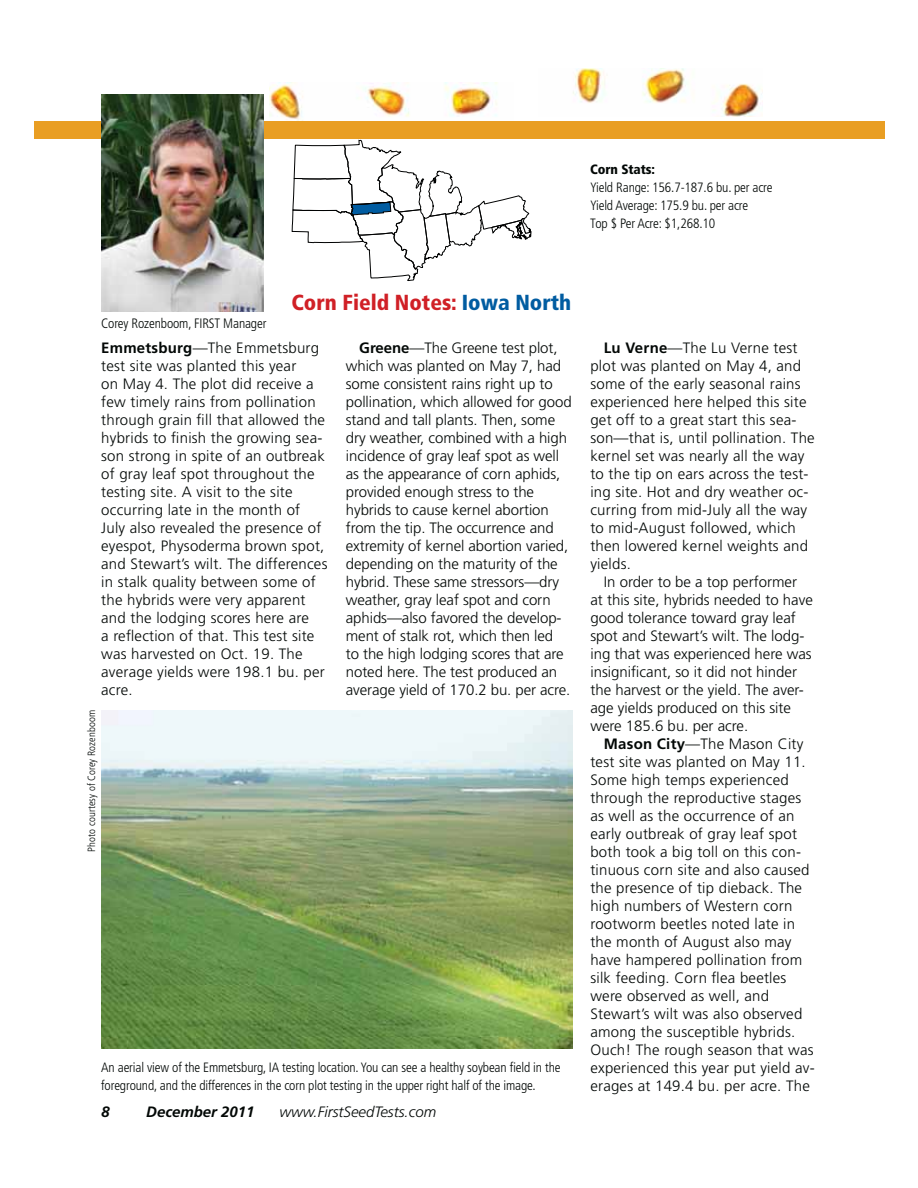
<style>
.page{position:relative;width:918px;height:1188px;background:#fff}
.page>*{position:absolute;margin:0;border:0;box-sizing:border-box;transform-origin:0 0}
.t1{font:900 condensed 21.75px "Frutiger";color:#d02026}
.t2{font:300 15px/18px "Frutiger";letter-spacing:.015em;color:#030806}
.t3{font:300 15px/18px "Frutiger";letter-spacing:-.005em;color:#030806}
.t4{font:italic 300 15px "Frutiger";color:#030806}
.t5{font:italic 700 15px "Frutiger";color:#030806}
.t6{font:300 condensed 13.65px "Frutiger";letter-spacing:-.01em;color:#030806}
.t7{font:300 condensed 13.5px/18px "Frutiger";letter-spacing:-.01em;color:#030806}
.t8{font:900 condensed 13.5px "Frutiger";letter-spacing:-.01em;color:#030806}
.t9{font:300 condensed 10.5px "Frutiger";letter-spacing:.01em;color:#030806}
.s1{color:#005ca1}
.s2{font-weight:700}
</style>
<div class="page">
<div style="left:34px;top:121px;width:850px;height:18px;background:#e99e23"></div>
<img style="left:269px;top:83px;width:228px;height:38px">
<img style="left:573px;top:68px;width:189px;height:49px">
<img style="left:101px;top:94px;width:162px;height:217px">
<svg style="left:292px;top:140px;width:239px;height:141px"></svg>
<img style="left:101px;top:710px;width:471px;height:338px">
<p class="t6" style="left:101px;top:317px;width:167px">Corey Rozenboom, FIRST Manager</p>
<p class="t8" style="left:590px;top:164px;width:66px">Corn Stats:</p>
<p class="t7" style="left:590px;top:179px;width:184px">Yield Range: 156.7-187.6 bu. per acre<br>Yield Average: 175.9 bu. per acre<br>Top $ Per Acre: $1,268.10</p>
<h1 class="t1" style="left:291px;top:294px;width:282px">Corn Field Notes: <span class="s1">Iowa North</span></h1>
<p class="t2" style="left:101px;top:339px;width:228px"><span class="s2">Emmetsburg</span>—The Emmetsburg test site was planted this year<br>on May 4. The plot did receive a few timely rains from pollination through grain fill that allowed the hybrids to finish the growing sea&shy;son strong in spite of an outbreak of gray leaf spot throughout the testing site. A visit to the site occurring late in the month of<br>July also revealed the presence of eyespot, Physoderma brown spot, and Stewart’s wilt. The differences in stalk quality between some of the hybrids were very apparent and the lodging scores here are<br>a reflection of that. This test site was harvested on Oct. 19. The average yields were 198.1 bu. per acre.</p>
<p class="t3" style="left:346px;top:339px;width:227px;text-indent:14px"><span class="s2">Greene</span>—The Greene test plot, which was planted on May 7, had some consistent rains right up to pollination, which allowed for good stand and tall plants. Then, some dry weather, combined with a high incidence of gray leaf spot as well as the appearance of corn aphids, provided enough stress to the hybrids to cause kernel abortion from the tip. The occurrence and extremity of kernel abortion varied, depending on the maturity of the hybrid. These same stressors—dry weather, gray leaf spot and corn aphids—also favored the develop&shy;ment of stalk rot, which then led<br>to the high lodging scores that are noted here. The test produced an average yield of 170.2 bu. per acre.</p>
<p class="t2" style="left:590px;top:339px;width:226px;text-indent:14px"><span class="s2">Lu Verne</span>—The Lu Verne test plot was planted on May 4, and some of the early seasonal rains experienced here helped this site get off to a great start this sea&shy;son—that is, until pollination. The kernel set was nearly all the way to the tip on ears across the test&shy;ing site. Hot and dry weather oc&shy;curring from mid-July all the way to mid-August followed, which then lowered kernel weights and yields.</p>
<p class="t2" style="left:590px;top:573px;width:224px;text-indent:14px">In order to be a top performer at this site, hybrids needed to have good tolerance toward gray leaf spot and Stewart’s wilt. The lodg&shy;ing that was experienced here was insignificant, so it did not hinder the harvest or the yield. The aver&shy;age yields produced on this site were 185.6 bu. per acre.</p>
<p class="t2" style="left:590px;top:735px;width:226px;text-indent:14px"><span class="s2">Mason City</span>—The Mason City test site was planted on May 11.<br>Some high temps experienced through the reproductive stages as well as the occurrence of an early outbreak of gray leaf spot both took a big toll on this con&shy;tinuous corn site and also caused the presence of tip dieback. The high numbers of Western corn rootworm beetles noted late in the month of August also may have hampered pollination from silk feeding. Corn flea beetles were observed as well, and<br>Stewart’s wilt was also observed among the susceptible hybrids.<br>Ouch! The rough season that was experienced this year put yield av&shy;erages at 149.4 bu. per acre. The</p>
<p class="t9" style="left:87px;top:852px;width:143px;rotate:-90deg">Photo courtesy of Corey Rozenboom</p>
<p class="t7" style="left:101px;top:1059px;width:461px">An aerial view of the Emmetsburg, IA testing location. You can see a healthy soybean field in the foreground, and the differences in the corn plot testing in the upper right half of the image.</p>
<p class="t5" style="left:101px;top:1106px;width:10px">8</p>
<p class="t5" style="left:146px;top:1106px;width:110px">December 2011</p>
<p class="t4" style="left:280px;top:1106px;width:158px">www.FirstSeedTests.com</p>
</div>
